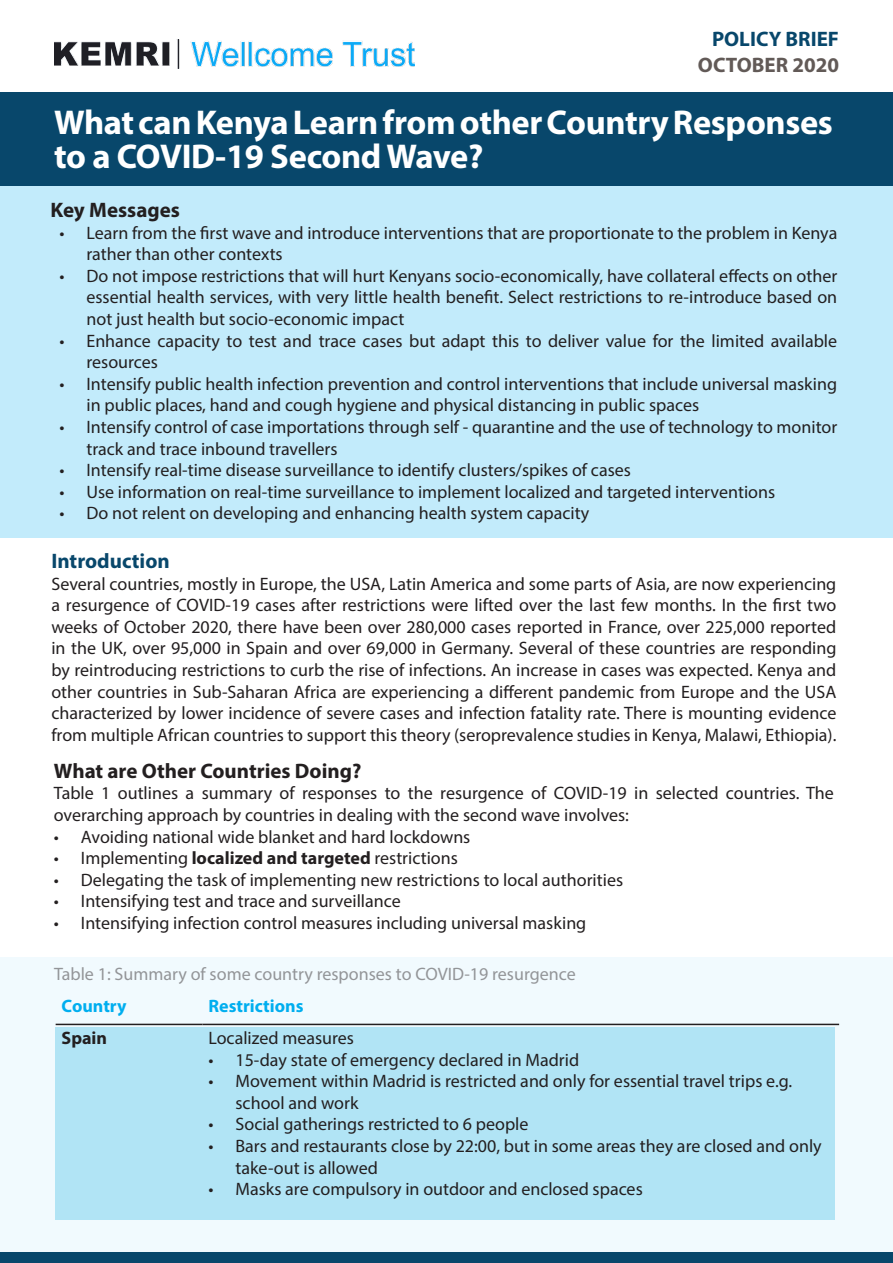
<style>
.page{position:relative;width:893px;height:1263px;background:#fff}
.page>*{position:absolute;margin:0;border:0;box-sizing:border-box;transform-origin:0 0}
.t1{font:700 34.5px/34.5px "Myriad Pro";letter-spacing:-.01em;color:#fff}
.t2{font:700 21px "Myriad Pro";color:#231f20}
.t3{font:700 21px "Myriad Pro";color:#08476b}
.t4{font:700 21px "Myriad Pro";color:#625a57}
.t5{font:18px/21.6px "Myriad Pro";color:#231f20}
.t6{font:18px "Myriad Pro";color:#939598}
.t7{font:700 18px "Myriad Pro";color:#00aeef}
.t8{font:700 18px "Myriad Pro";color:#231f20}
.s1{font-weight:700}
</style>
<div class="page">
<div style="left:0;top:186px;width:893px;height:352px;background:#c2ebfb"></div>
<svg style="left:0;top:957px;width:893px;height:296px;fill:#b1e4f5"></svg>
<div style="left:0;top:93px;width:893px;height:93px;background:#08476b"></div>
<div style="left:0;top:1253px;width:893px;height:10px;background:#08476b"></div>
<img style="left:54px;top:40px;width:361px;height:29px">
<hr style="left:56px;top:1024px;width:146px;height:1px;background:#231f20">
<hr style="left:202px;top:1024px;width:637px;height:1px;background:#231f20">
<p class="t3" style="left:712px;top:26px;width:128px">POLICY BRIEF</p>
<p class="t4" style="left:698px;top:51px;width:143px">OCTOBER 2020</p>
<p class="t1" style="left:54px;top:104px;width:780px">What can Kenya Learn from other Country Responses to a COVID-19 Second Wave?</p>
<p class="t2" style="left:50px;top:196px;width:131px">Key Messages</p>
<p class="t5" style="left:86px;top:221px;width:752px;text-indent:-27px">• Learn from the first wave and introduce interventions that are proportionate to the problem in Kenya rather than other contexts</p>
<p class="t5" style="left:86px;top:265px;width:752px;text-align:justify;text-indent:-27px">• Do not impose restrictions that will hurt Kenyans socio-economically, have collateral effects on other essential health services, with very little health benefit. Select restrictions to re-introduce based on not just health but socio-economic impact</p>
<p class="t5" style="left:86px;top:329px;width:752px;text-indent:-27px">• Enhance capacity to test and trace cases but adapt this to deliver value for the limited available resources</p>
<p class="t5" style="left:86px;top:373px;width:752px;text-indent:-27px">• Intensify public health infection prevention and control interventions that include universal masking in public places, hand and cough hygiene and physical distancing in public spaces</p>
<p class="t5" style="left:86px;top:416px;width:752px;text-indent:-27px">• Intensify control of case importations through self - quarantine and the use of technology to monitor track and trace inbound travellers</p>
<p class="t5" style="left:59px;top:459px;width:573px">• Intensify real-time disease surveillance to identify clusters/spikes of cases</p>
<p class="t5" style="left:59px;top:481px;width:717px">• Use information on real-time surveillance to implement localized and targeted interventions</p>
<p class="t5" style="left:59px;top:502px;width:531px">• Do not relent on developing and enhancing health system capacity</p>
<p class="t3" style="left:51px;top:547px;width:120px">Introduction</p>
<p class="t5" style="left:51px;top:572px;width:786px;text-align:justify">Several countries, mostly in Europe, the USA, Latin America and some parts of Asia, are now experiencing a resurgence of COVID-19 cases after restrictions were lifted over the last few months. In the first two weeks of October 2020, there have been over 280,000 cases reported in France, over 225,000 reported in the UK, over 95,000 in Spain and over 69,000 in Germany. Several of these countries are responding by reintroducing restrictions to curb the rise of infections. An increase in cases was expected. Kenya and other countries in Sub-Saharan Africa are experiencing a different pandemic from Europe and the USA characterized by lower incidence of severe cases and infection fatality rate. There is mounting evidence from multiple African countries to support this theory (seroprevalence studies in Kenya, Malawi, Ethiopia).</p>
<p class="t2" style="left:54px;top:757px;width:309px">What are Other Countries Doing?</p>
<p class="t5" style="left:54px;top:782px;width:781px">Table 1 outlines a summary of responses to the resurgence of COVID-19 in selected countries. The overarching approach by countries in dealing with the second wave involves:</p>
<p class="t5" style="left:54px;top:825px;width:418px">• Avoiding national wide blanket and hard lockdowns</p>
<p class="t5" style="left:54px;top:847px;width:406px">• Implementing <span class="s1">localized and targeted</span> restrictions</p>
<p class="t5" style="left:54px;top:869px;width:571px">• Delegating the task of implementing new restrictions to local authorities</p>
<p class="t5" style="left:54px;top:890px;width:348px">• Intensifying test and trace and surveillance</p>
<p class="t5" style="left:54px;top:912px;width:534px">• Intensifying infection control measures including universal masking</p>
<p class="t6" style="left:54px;top:963px;width:523px">Table 1: Summary of some country responses to COVID-19 resurgence</p>
<p class="t7" style="left:62px;top:994px;width:66px">Country</p>
<p class="t7" style="left:208px;top:994px;width:97px">Restrictions</p>
<p class="t8" style="left:62px;top:1026px;width:47px">Spain</p>
<p class="t5" style="left:208px;top:1027px;width:147px">Localized measures</p>
<p class="t5" style="left:208px;top:1048px;width:372px">• 15-day state of emergency declared in Madrid</p>
<p class="t5" style="left:235px;top:1070px;width:558px;text-indent:-27px">• Movement within Madrid is restricted and only for essential travel trips e.g. school and work</p>
<p class="t5" style="left:208px;top:1113px;width:322px">• Social gatherings restricted to 6 people</p>
<p class="t5" style="left:235px;top:1135px;width:588px;text-indent:-27px">• Bars and restaurants close by 22:00, but in some areas they are closed and only take-out is allowed</p>
<p class="t5" style="left:208px;top:1178px;width:436px">• Masks are compulsory in outdoor and enclosed spaces</p>
</div>
